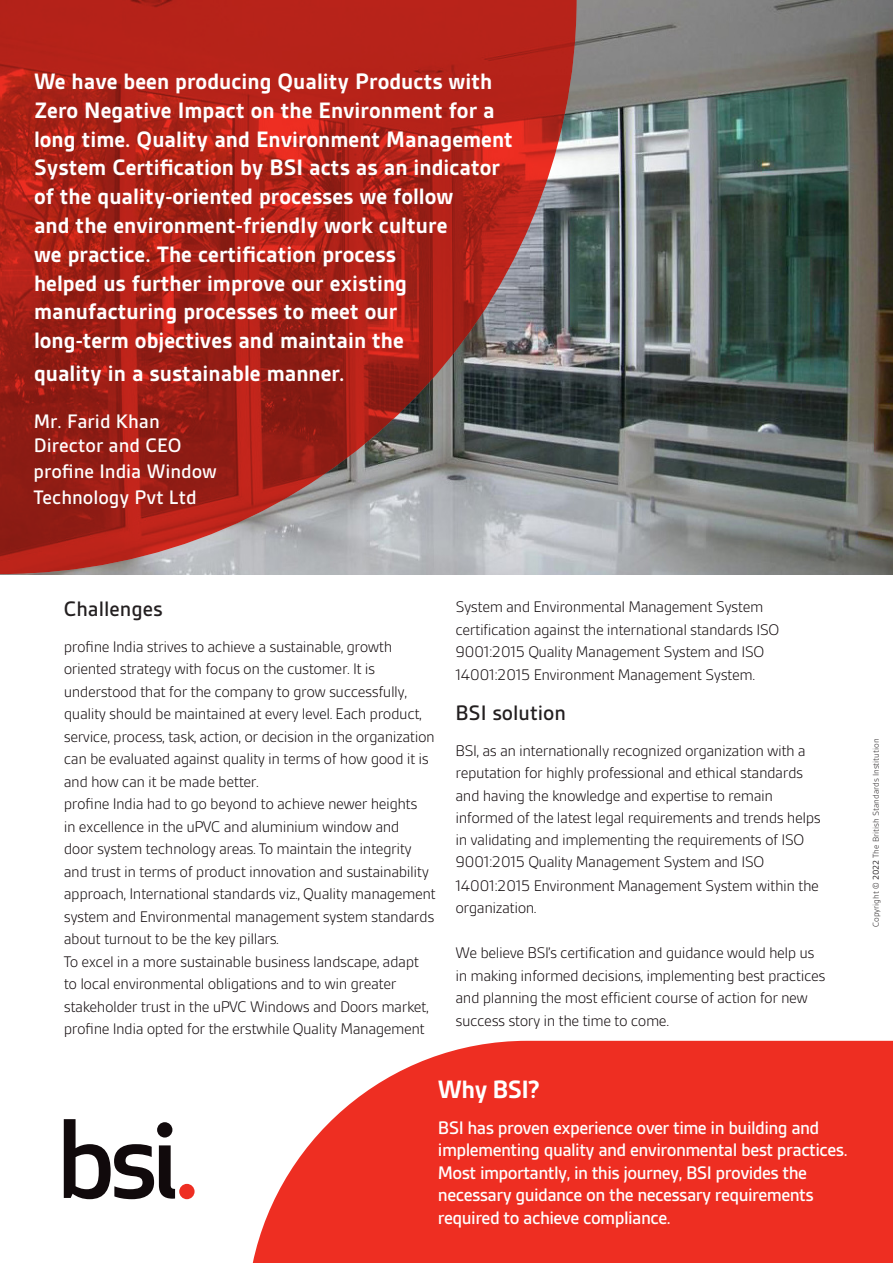
<style>
.page{position:relative;width:893px;height:1263px;background:#fff}
.page>*{position:absolute;margin:0;border:0;box-sizing:border-box;transform-origin:0 0}
.t1{font:700 27px "BSI Gesta";letter-spacing:-.03em;color:#fff}
._05a__Client_quote{font:700 24px/28.8px "BSI Gesta";color:#fff}
._06b__Client_challen{font:500 22.5px "BSI Gesta";color:#231f20}
._06a__Client_challen{font:500 22.5px "BSI Gesta";color:#231f20}
.t2{font:500 21px/24.2px "BSI Gesta";color:#fff}
._07b__Why_BSI___body{font:500 19.5px/22.5px "BSI Gesta";letter-spacing:-.03em;color:#fff}
._06b__Client_challen-2{font:300 16.5px/22.5px "BSI Gesta";letter-spacing:-.03em;color:#110a0c}
.t3{font:300 9px "BSI Gesta";color:#231f20}
.s1{font-weight:400}
</style>
<div class="page">
<svg style="left:252px;top:1041px;width:641px;height:222px;background:#ef443a"></svg>
<img style="left:577px;top:0;width:316px;height:574px">
<svg style="left:0;top:0;width:577px;height:574px;background:#a43932"></svg>
<svg style="left:64px;top:1119px;width:111px;height:80px"></svg>
<div style="left:179px;top:1184px;width:16px;height:15px;background:#ee2e22;border-radius:50%"></div>
<p class="_05a__Client_quote" style="left:34px;top:67px;width:480px">We have been producing Quality Products with Zero Negative Impact on the Environment for a long time. Quality and Environment Management System Certification by BSI acts as an indicator of the quality-oriented processes we follow<br>and the environment-friendly work culture<br>we practice. The certification process<br>helped us further improve our existing manufacturing processes to meet our<br>long-term objectives and maintain the</p>
<p class="_05a__Client_quote" style="left:34px;top:358px;width:312px">quality in a sustainable manner.</p>
<p class="t2" style="left:34px;top:409px;width:149px">Mr. Farid Khan<br>Director and CEO</p>
<p class="t2" style="left:33px;top:459px;width:185px;line-height:25.2px">profine India Window<br>Technology Pvt Ltd</p>
<p class="_06a__Client_challen" style="left:64px;top:598px;width:100px">Challenges</p>
<p class="_06b__Client_challen-2" style="left:64px;top:635px;width:372px">profine India strives to achieve a sustainable, growth oriented strategy with focus on the customer. It is understood that for the company to grow successfully, quality should be maintained at every level. Each product, service, process, task, action, or decision in the organization can be evaluated against quality in terms of how good it is and how can it be made better.</p>
<p class="_06b__Client_challen-2" style="left:64px;top:793px;width:374px">profine India had to go beyond to achieve newer heights<br>in excellence in the uPVC and aluminium window and<br>door system technology areas. To maintain the integrity and trust in terms of product innovation and sustainability approach, International standards viz., Quality management system and Environmental management system standards about turnout to be the key pillars.</p>
<p class="_06b__Client_challen-2" style="left:64px;top:950px;width:366px">To excel in a more sustainable business landscape, adapt to local environmental obligations and to win greater stakeholder trust in the uPVC Windows and Doors market, profine India opted for the erstwhile Quality Management</p>
<p class="_06b__Client_challen-2" style="left:455px;top:596px;width:325px">System and Environmental Management System certification against the international standards ISO 9001:2015 Quality Management System and ISO 14001:2015 Environment Management System.</p>
<p class="_06b__Client_challen" style="left:455px;top:701px;width:112px">BSI solution</p>
<p class="_06b__Client_challen-2" style="left:455px;top:739px;width:367px">BSI, as an internationally recognized organization with a reputation for highly professional and ethical standards and having the knowledge and expertise to remain informed of the latest legal requirements and trends helps in validating and implementing the requirements of ISO 9001:2015 Quality Management System and ISO 14001:2015 Environment Management System within the organization.</p>
<p class="_06b__Client_challen-2" style="left:455px;top:942px;width:372px">We believe BSI’s certification and guidance would help us in making informed decisions, implementing best practices and planning the most efficient course of action for new success story in the time to come.</p>
<p class="t1" style="left:438px;top:1075px;width:104px">Why BSI?</p>
<p class="_07b__Why_BSI___body" style="left:438px;top:1116px;width:411px">BSI has proven experience over time in building and implementing quality and environmental best practices.<br>Most importantly, in this journey, BSI provides the necessary guidance on the necessary requirements required to achieve compliance.</p>
<p class="t3" style="left:871px;top:927px;width:190px;rotate:-90deg">Copyright © <span class="s1">2022</span> The British Standards Institution</p>
</div>
